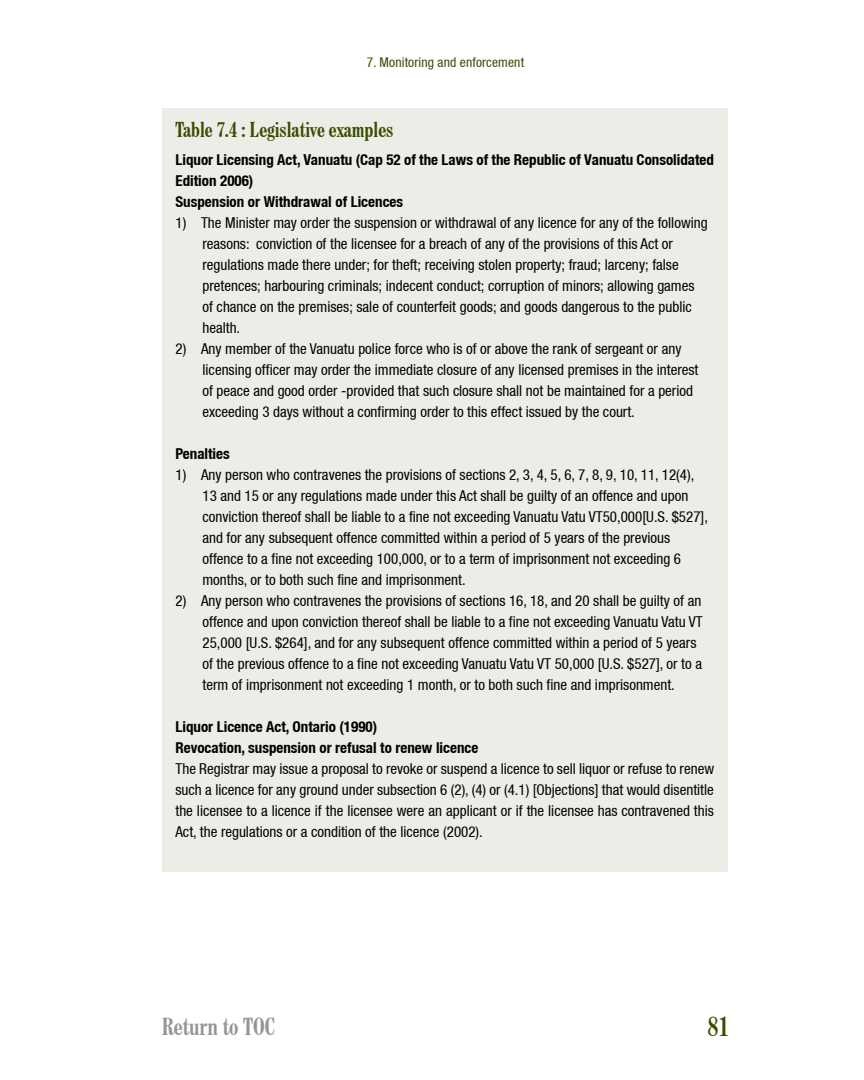
<style>
.page{position:relative;width:864px;height:1080px;background:#fff}
.page>*{position:absolute;margin:0;border:0;box-sizing:border-box;transform-origin:0 0}
.t1{font:700 condensed 27px "Century Schoolbook BT";color:#3a4c00}
.t2{font:700 condensed 24px "Century Schoolbook BT";color:#939598}
.t3{font:700 condensed 21px "Century Schoolbook BT";color:#3a4c00}
.t4{font:condensed 15px/21px "Helvetica Neue LT";color:#000}
.t5{font:700 condensed 15px/21px "Helvetica Neue LT";color:#000}
.t6{font:condensed 13.5px "Helvetica Neue LT";letter-spacing:.01em;color:#3a4c00}
</style>
<div class="page">
<div style="left:162px;top:108px;width:566px;height:764px;background:#ebede6"></div>
<p class="t6" style="left:367px;top:54px;width:159px">7. Monitoring and enforcement</p>
<h3 class="t3" style="left:176px;top:117px;width:219px">Table 7.4 : Legislative examples</h3>
<p class="t5" style="left:176px;top:149px;width:540px">Liquor Licensing Act, Vanuatu (Cap 52 of the Laws of the Republic of Vanuatu Consolidated<br>Edition 2006)<br>Suspension or Withdrawal of Licences</p>
<p class="t4" style="left:202px;top:212px;width:507px;text-indent:-27px">1) The Minister may order the suspension or withdrawal of any licence for any of the following reasons: conviction of the licensee for a breach of any of the provisions of this Act or regulations made there under; for theft; receiving stolen property; fraud; larceny; false pretences; harbouring criminals; indecent conduct; corruption of minors; allowing games of chance on the premises; sale of counterfeit goods; and goods dangerous to the public health.</p>
<p class="t4" style="left:202px;top:338px;width:498px;text-indent:-27px">2) Any member of the Vanuatu police force who is of or above the rank of sergeant or any licensing officer may order the immediate closure of any licensed premises in the interest of peace and good order -provided that such closure shall not be maintained for a period exceeding 3 days without a confirming order to this effect issued by the court.</p>
<p class="t5" style="left:176px;top:443px;width:56px">Penalties</p>
<p class="t4" style="left:202px;top:464px;width:507px;text-indent:-27px">1) Any person who contravenes the provisions of sections 2, 3, 4, 5, 6, 7, 8, 9, 10, 11, 12(4), 13 and 15 or any regulations made under this Act shall be guilty of an offence and upon conviction thereof shall be liable to a fine not exceeding Vanuatu Vatu VT50,000[U.S. $527], and for any subsequent offence committed within a period of 5 years of the previous offence to a fine not exceeding 100,000, or to a term of imprisonment not exceeding 6 months, or to both such fine and imprisonment.</p>
<p class="t4" style="left:202px;top:590px;width:502px;text-indent:-27px">2) Any person who contravenes the provisions of sections 16, 18, and 20 shall be guilty of an offence and upon conviction thereof shall be liable to a fine not exceeding Vanuatu Vatu VT 25,000 [U.S. $264], and for any subsequent offence committed within a period of 5 years of the previous offence to a fine not exceeding Vanuatu Vatu VT 50,000 [U.S. $527], or to a term of imprisonment not exceeding 1 month, or to both such fine and imprisonment.</p>
<p class="t5" style="left:175px;top:716px;width:305px">Liquor Licence Act, Ontario (1990)<br>Revocation, suspension or refusal to renew licence</p>
<p class="t4" style="left:175px;top:758px;width:540px;text-align:justify">The Registrar may issue a proposal to revoke or suspend a licence to sell liquor or refuse to renew such a licence for any ground under subsection 6 (2), (4) or (4.1) [Objections] that would disentitle the licensee to a licence if the licensee were an applicant or if the licensee has contravened this Act, the regulations or a condition of the licence (2002).</p>
<h2 class="t2" style="left:162px;top:1012px;width:114px">Return to TOC</h2>
<h1 class="t1" style="left:708px;top:1010px;width:23px">81</h1>
</div>
